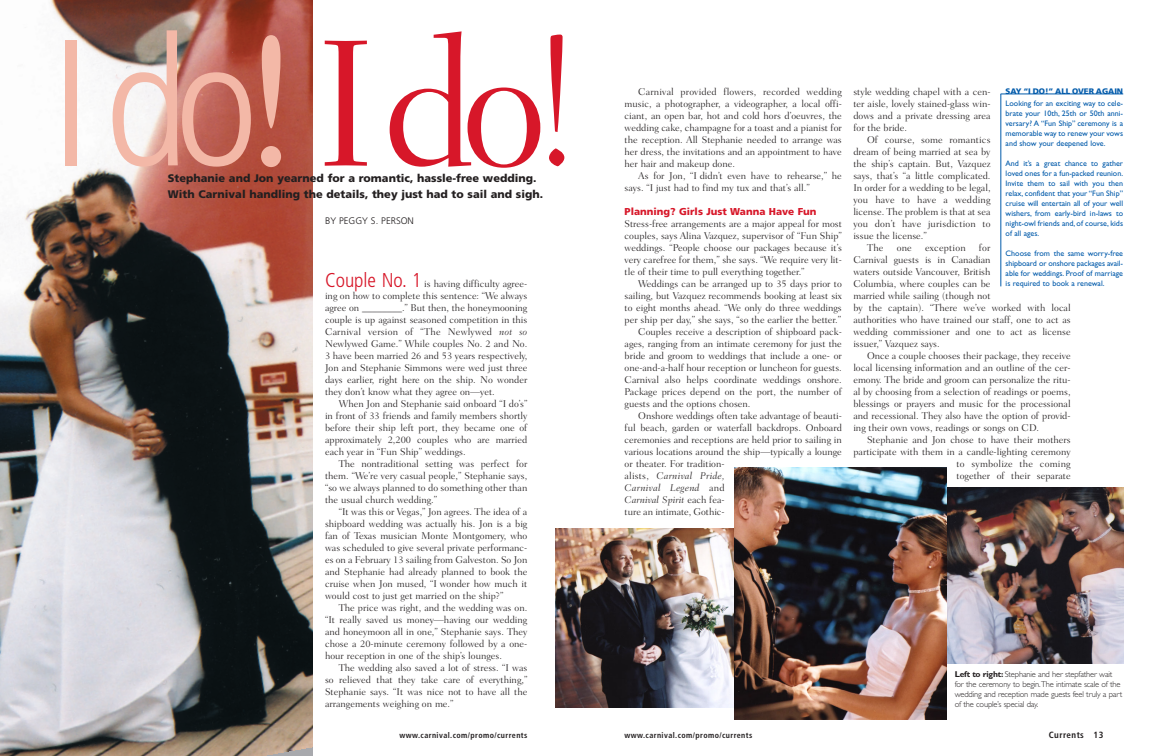
<style>
.page{position:relative;width:1152px;height:756px;background:#fff}
.page>*{position:absolute;margin:0;border:0;box-sizing:border-box;transform-origin:0 0}
.t1{font:300 184px "Fairfield LH";color:#d71729}
.t2{font:900 11px/16px "Frutiger";color:#231f20}
.t3{font:300 10px/12px "Fairfield LH";color:#231f20;text-align:justify}
.t4{font:italic 300 10px "Fairfield LH";letter-spacing:.02em;color:#231f20}
.t5{font:900 10px "Frutiger";color:#d71729}
.t6{font:300 10px "Fairfield LH";letter-spacing:.02em;color:#231f20}
.t7{font:italic 300 10px "Fairfield LH";color:#231f20}
.t8{font:300 9.5px "Frutiger";color:#231f20}
.t9{font:700 condensed 9px "Frutiger";letter-spacing:.05em;color:#231f20}
.t10{font:300 8.5px/10px "Gill Sans";letter-spacing:-.02em;color:#231f20}
.t11{font:8px/10px "Gill Sans";color:#015aaa;text-align:justify}
.t12{font:700 condensed 8px "Frutiger";letter-spacing:.05em;color:#231f20}
.t13{font:900 8px "Frutiger";letter-spacing:-.01em;color:#015aaa}
.s1{font-family:"Frutiger";font-stretch:condensed;font-size:180px;color:#f3b8a7}
.s2{font-family:"Gill Sans";font-weight:400;font-stretch:condensed;font-size:193.2px;color:#f3b8a7}
.s3{font-family:"Frutiger";font-stretch:condensed;font-size:20px;color:#d71729}
.s4{font-style:italic}
.s5{font-style:normal}
.s6{font-weight:700}
</style>
<div class="page">
<img style="left:0;top:0;width:313px;height:756px">
<img style="left:556px;top:529px;width:177px;height:178px">
<img style="left:948px;top:488px;width:175px;height:176px">
<img style="left:735px;top:467px;width:212px;height:252px">
<hr style="left:1001px;top:94px;width:122px;height:1px;background:#015aaa">
<hr style="left:1001px;top:94px;width:1px;height:192px;background:#015aaa">
<h1 class="t1" style="left:51px;top:30px;width:531px"><span class="s1">Ido</span><span class="s2">!</span> Ido!</h1>
<p class="t2" style="left:168px;top:171px;width:377px">Stephanie and Jon yearned for a romantic, hassle-free wedding.<br>With Carnival handling the details, they just had to sail and sigh.</p>
<p class="t8" style="left:325px;top:217px;width:90px">BY PEGGY S. PERSON</p>
<p class="t3" style="left:325px;top:279px;width:204px"><span class="s3">Couple No. 1</span> is having difficulty agree&shy;ing on how to complete this sentence: “We always agree on ________.” But then, the honeymooning couple is up against seasoned competition in this Carnival version of “The Newlywed <span class="s4">not so </span>Newlywed Game.” While couples No. 2 and No.<br>3 have been married 26 and 53 years respectively, Jon and Stephanie Simmons were wed just three days earlier, right here on the ship. No wonder they don’t know what they agree on—yet.</p>
<p class="t3" style="left:325px;top:399px;width:204px;text-indent:14px">When Jon and Stephanie said onboard “I do’s” in front of 33 friends and family members shortly before their ship left port, they became one of approximately 2,200 couples who are married each year in “Fun Ship” weddings.</p>
<p class="t3" style="left:325px;top:459px;width:204px;text-indent:14px">The nontraditional setting was perfect for them. “We’re very casual people,” Stephanie says, “so we always planned to do something other than the usual church wedding.”</p>
<p class="t3" style="left:325px;top:507px;width:204px;text-indent:14px">“It was this or Vegas,” Jon agrees. The idea of a shipboard wedding was actually his. Jon is a big fan of Texas musician Monte Montgomery, who was scheduled to give several private performanc&shy;es on a February 13 sailing from Galveston. So Jon and Stephanie had already planned to book the cruise when Jon mused, “I wonder how much it would cost to just get married on the ship?”</p>
<p class="t3" style="left:325px;top:603px;width:204px;text-indent:14px">The price was right, and the wedding was on. “It really saved us money—having our wedding and honeymoon all in one,” Stephanie says. They chose a 20-minute ceremony followed by a one&shy;hour reception in one of the ship’s lounges.</p>
<p class="t3" style="left:325px;top:663px;width:204px;text-indent:14px">The wedding also saved a lot of stress. “I was so relieved that they take care of everything,” Stephanie says. “It was nice not to have all the arrangements weighing on me.”</p>
<p class="t12" style="left:400px;top:732px;width:129px">www.carnival.com/promo/currents</p>
<p class="t3" style="left:625px;top:87px;width:219px;text-indent:14px">Carnival provided flowers, recorded wedding music, a photographer, a videographer, a local offi&shy;ciant, an open bar, hot and cold hors d’oeuvres, the wedding cake, champagne for a toast and a pianist for the reception. All Stephanie needed to arrange was her dress, the invitations and an appointment to have her hair and makeup done.</p>
<p class="t3" style="left:625px;top:171px;width:219px;text-indent:14px">As for Jon, “I didn’t even have to rehearse,” he says. “I just had to find my tux and that’s all.”</p>
<p class="t5" style="left:625px;top:208px;width:194px">Planning? Girls Just Wanna Have Fun</p>
<p class="t3" style="left:625px;top:219px;width:219px">Stress-free arrangements are a major appeal for most couples, says Alina Vazquez, supervisor of “Fun Ship” weddings. “People choose our packages because it’s very carefree for them,” she says. “We require very lit&shy;tle of their time to pull everything together.”</p>
<p class="t3" style="left:638px;top:279px;width:205px">Weddings can be arranged up to 35 days prior to</p>
<p class="t3" style="left:625px;top:291px;width:219px">sailing, but Vazquez recommends booking at least six</p>
<p class="t3" style="left:625px;top:303px;width:219px">to eight months ahead. “We only do three weddings</p>
<p class="t3" style="left:625px;top:315px;width:218px">per ship per day,” she says, “so the earlier the better.”</p>
<p class="t3" style="left:638px;top:327px;width:205px">Couples receive a description of shipboard pack-</p>
<p class="t3" style="left:625px;top:339px;width:219px">ages, ranging from an intimate ceremony for just the</p>
<p class="t3" style="left:625px;top:351px;width:219px">bride and groom to weddings that include a one- or</p>
<p class="t3" style="left:625px;top:363px;width:219px">one-and-a-half hour reception or luncheon for guests.</p>
<p class="t3" style="left:625px;top:375px;width:219px">Carnival also helps coordinate weddings onshore.</p>
<p class="t3" style="left:625px;top:387px;width:219px">Package prices depend on the port, the number of</p>
<p class="t3" style="left:625px;top:399px;width:127px">guests and the options chosen.</p>
<p class="t3" style="left:638px;top:411px;width:205px">Onshore weddings often take advantage of beauti-</p>
<p class="t3" style="left:625px;top:423px;width:219px">ful beach, garden or waterfall backdrops. Onboard</p>
<p class="t3" style="left:625px;top:435px;width:219px">ceremonies and receptions are held prior to sailing in</p>
<p class="t3" style="left:625px;top:447px;width:219px">various locations around the ship—typically a lounge</p>
<p class="t3" style="left:625px;top:459px;width:101px">or theater. For tradition-</p>
<p class="t4" style="left:625px;top:472px;width:101px"><span class="s5">alists,</span> Carnival Pride,</p>
<p class="t4" style="left:625px;top:484px;width:101px">Carnival Legend <span class="s5">and</span></p>
<p class="t7" style="left:625px;top:496px;width:102px">Carnival Spirit <span class="s5">each fea-</span></p>
<p class="t3" style="left:625px;top:507px;width:102px">ture an intimate, Gothic-</p>
<p class="t13" style="left:1006px;top:88px;width:119px">SAY “I DO!” ALL OVER AGAIN</p>
<p class="t11" style="left:1006px;top:99px;width:119px">Looking for an exciting way to cele&shy;brate your 10th, 25th or 50th anni&shy;versary? A “Fun Ship” ceremony is a memorable way to renew your vows and show your deepened love.</p>
<p class="t11" style="left:1006px;top:159px;width:119px">And it’s a great chance to gather loved ones for a fun-packed reunion.<br>Invite them to sail with you then relax, confident that your “Fun Ship” cruise will entertain all of your well wishers, from early-bird in-laws to night-owl friends and, of course, kids of all ages.</p>
<p class="t11" style="left:1006px;top:249px;width:119px">Choose from the same worry-free shipboard or onshore packages avail&shy;able for weddings. Proof of marriage is required to book a renewal.</p>
<p class="t3" style="left:853px;top:87px;width:139px">style wedding chapel with a cen&shy;ter aisle, lovely stained-glass win&shy;dows and a private dressing area for the bride.</p>
<p class="t3" style="left:867px;top:135px;width:125px">Of course, some romantics</p>
<p class="t3" style="left:853px;top:147px;width:139px">dream of being married at sea by</p>
<p class="t3" style="left:853px;top:159px;width:139px">the ship’s captain. But, Vazquez</p>
<p class="t3" style="left:853px;top:171px;width:139px">says, that’s “a little complicated.</p>
<p class="t3" style="left:853px;top:183px;width:139px">In order for a wedding to be legal,</p>
<p class="t6" style="left:853px;top:196px;width:139px">you have to have a wedding</p>
<p class="t3" style="left:853px;top:207px;width:139px">license. The problem is that at sea</p>
<p class="t3" style="left:853px;top:219px;width:139px">you don’t have jurisdiction to</p>
<p class="t3" style="left:853px;top:231px;width:75px">issue the license.”</p>
<p class="t3" style="left:867px;top:243px;width:18px">The</p>
<p class="t3" style="left:897px;top:243px;width:17px">one</p>
<p class="t6" style="left:925px;top:244px;width:42px">exception</p>
<p class="t3" style="left:853px;top:243px;width:219px;text-align:left;text-indent:125px">for<br>Carnival guests is in Canadian<br>waters outside Vancouver, British<br>Columbia, where couples can be<br>married while sailing (though not<br>by the captain). “There we’ve worked with local authorities who have trained our staff, one to act as wedding commissioner and one to act as license issuer,” Vazquez says.</p>
<p class="t3" style="left:853px;top:351px;width:219px;text-indent:14px">Once a couple chooses their package, they receive local licensing information and an outline of the cer&shy;emony. The bride and groom can personalize the ritu&shy;al by choosing from a selection of readings or poems, blessings or prayers and music for the processional and recessional. They also have the option of provid&shy;ing their own vows, readings or songs on CD.</p>
<p class="t3" style="left:853px;top:435px;width:219px;text-align:right">Stephanie and Jon chose to have their mothers participate with them in a candle-lighting ceremony to symbolize the coming<br>together of their separate</p>
<p class="t10" style="left:955px;top:670px;width:169px"><span class="s6">Left to right:</span> Stephanie and her stepfather wait for the ceremony to begin.The intimate scale of the wedding and reception made guests feel truly a part of the couple’s special day.</p>
<p class="t12" style="left:625px;top:732px;width:129px">www.carnival.com/promo/currents</p>
<p class="t9" style="left:1049px;top:731px;width:56px">Currents 13</p>
</div>
